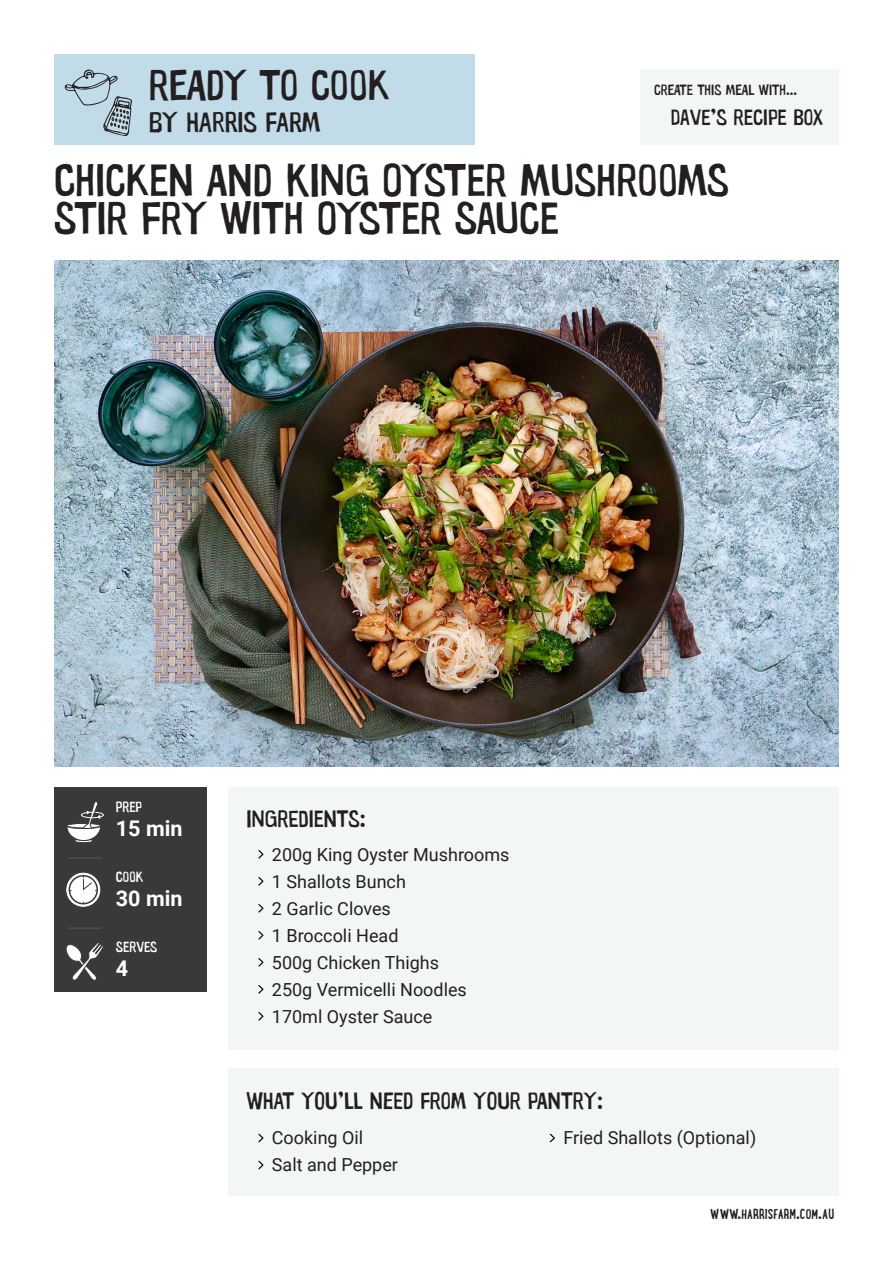
<style>
.page{position:relative;width:893px;height:1263px;background:#fff}
.page>*{position:absolute;margin:0;border:0;box-sizing:border-box;transform-origin:0 0}
.t1{font:46.05px/38.4px "Warugaki";color:#231f20}
.t2{font:43.2px "Warugaki";letter-spacing:-.005em;color:#231f20}
.t3{font:28.8px "Warugaki";color:#231f20}
.t4{font:24px "Warugaki";color:#231f20}
.t5{font:22.5px "Warugaki";color:#231f20}
.t6{font:700 21.6px "Roboto";color:#fff}
.t7{font:18px "Roboto";color:#231f20}
.t8{font:700 15px "Lunch Box";color:#231f20}
.t9{font:15px "Warugaki";color:#231f20}
.t10{font:15px "Warugaki";color:#fff}
</style>
<div class="page">
<div style="left:228px;top:787px;width:611px;height:263px;background:#f3f6f7"></div>
<div style="left:54px;top:54px;width:420px;height:90px;background:#c1dbe8"></div>
<div style="left:228px;top:1068px;width:611px;height:128px;background:#f3f6f7"></div>
<img style="left:54px;top:261px;width:785px;height:505px">
<div style="left:54px;top:787px;width:152px;height:204px;background:#383a39"></div>
<hr style="left:68px;top:857px;width:34px;height:1px;background:#535353">
<hr style="left:68px;top:927px;width:34px;height:2px;background:#535353">
<svg style="left:258px;top:850px;width:5px;height:8px"></svg>
<svg style="left:258px;top:985px;width:5px;height:8px"></svg>
<svg style="left:258px;top:877px;width:5px;height:8px"></svg>
<svg style="left:258px;top:1012px;width:5px;height:8px"></svg>
<svg style="left:258px;top:904px;width:5px;height:8px"></svg>
<svg style="left:258px;top:931px;width:5px;height:8px"></svg>
<svg style="left:258px;top:958px;width:5px;height:8px"></svg>
<svg style="left:258px;top:1134px;width:5px;height:8px"></svg>
<svg style="left:258px;top:1161px;width:5px;height:8px"></svg>
<svg style="left:550px;top:1134px;width:5px;height:8px"></svg>
<div style="left:641px;top:69px;width:198px;height:75px;background:#f3f6f7"></div>
<svg style="left:64px;top:69px;width:68px;height:67px"></svg>
<svg style="left:66px;top:943px;width:37px;height:38px"></svg>
<div style="left:74px;top:839px;width:19px;height:4px;border:1px solid #3a3a3a;border-radius:50%"></div>
<svg style="left:67px;top:801px;width:37px;height:40px"></svg>
<svg style="left:67px;top:873px;width:33px;height:33px"></svg>
<div style="left:66px;top:873px;width:34px;height:34px;border:1px solid #fff;border-radius:50%"></div>
<div style="left:69px;top:876px;width:28px;height:28px;background:#fff;border-radius:50%"></div>
<div style="left:69px;top:875px;width:29px;height:29px;border:2px solid #383a39;border-radius:50%"></div>
<svg style="left:83px;top:875px;width:14px;height:16px"></svg>
<p class="t2" style="left:149px;top:58px;width:243px">READY TO COOK</p>
<p class="t3" style="left:149px;top:104px;width:173px">BY HARRIS FARM</p>
<p class="t9" style="left:654px;top:80px;width:145px">CREATE THIS MEAL WITH...</p>
<p class="t5" style="left:671px;top:104px;width:154px">DAVE’S RECIPE BOX</p>
<p class="t1" style="left:54px;top:160px;width:676px">CHICKEN AND KING OYSTER MUSHROOMS<br>STIR FRY WITH OYSTER SAUCE</p>
<p class="t10" style="left:116px;top:797px;width:28px">PREP</p>
<p class="t6" style="left:116px;top:813px;width:68px">15 min</p>
<p class="t10" style="left:116px;top:867px;width:29px">COOK</p>
<p class="t6" style="left:116px;top:883px;width:68px">30 min</p>
<p class="t10" style="left:116px;top:938px;width:43px">SERVES</p>
<p class="t6" style="left:116px;top:953px;width:14px">4</p>
<p class="t4" style="left:246px;top:804px;width:121px">INGREDIENTS:</p>
<p class="t7" style="left:272px;top:841px;width:239px">200g King Oyster Mushrooms</p>
<p class="t7" style="left:272px;top:868px;width:136px">1 Shallots Bunch</p>
<p class="t7" style="left:272px;top:895px;width:120px">2 Garlic Cloves</p>
<p class="t7" style="left:272px;top:922px;width:128px">1 Broccoli Head</p>
<p class="t7" style="left:272px;top:949px;width:169px">500g Chicken Thighs</p>
<p class="t7" style="left:272px;top:976px;width:196px">250g Vermicelli Noodles</p>
<p class="t7" style="left:272px;top:1003px;width:162px">170ml Oyster Sauce</p>
<p class="t4" style="left:246px;top:1085px;width:358px">WHAT YOU’LL NEED FROM YOUR PANTRY:</p>
<p class="t7" style="left:272px;top:1125px;width:93px">Cooking Oil</p>
<p class="t7" style="left:272px;top:1152px;width:128px">Salt and Pepper</p>
<p class="t7" style="left:563px;top:1125px;width:194px">Fried Shallots (Optional)</p>
<p class="t8" style="left:710px;top:1204px;width:126px">WWW.HARRISFARM.COM.AU</p>
</div>
